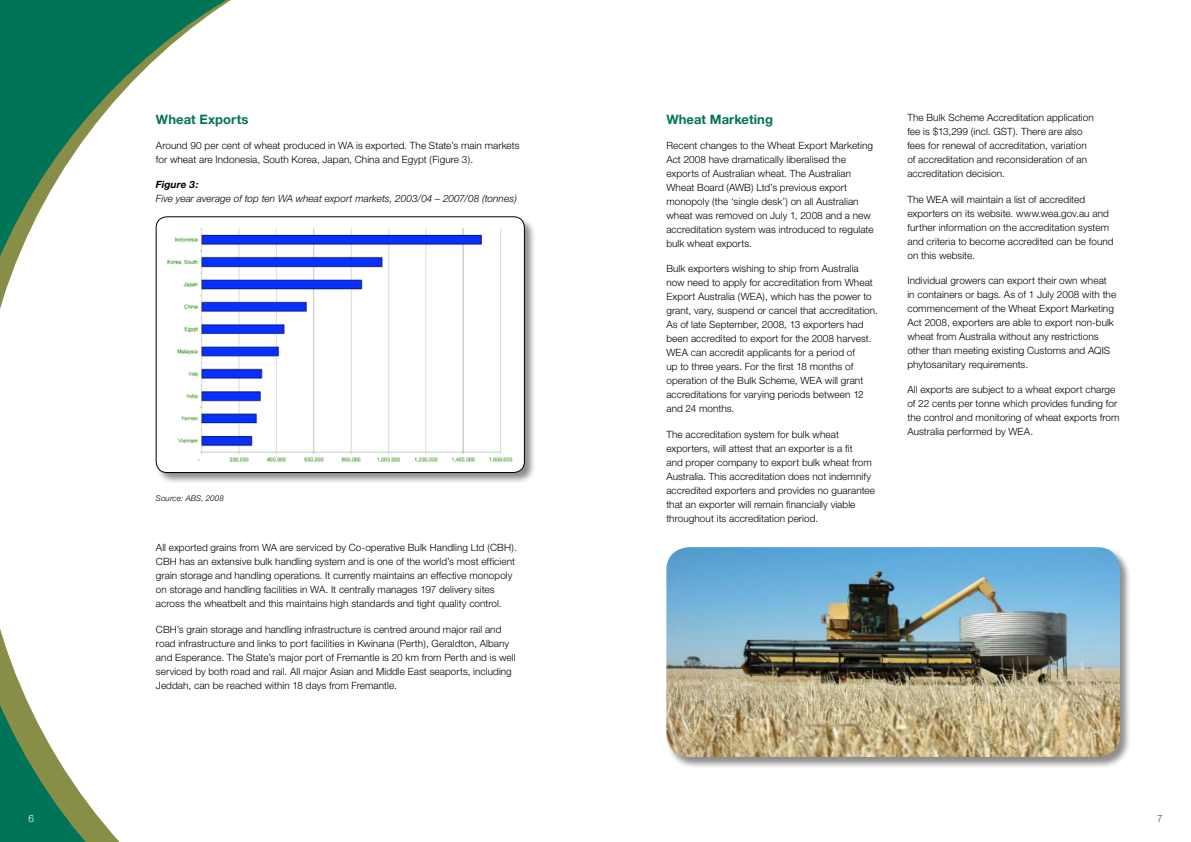
<style>
.page{position:relative;width:1191px;height:842px;background:#fff}
.page>*{position:absolute;margin:0;border:0;box-sizing:border-box;transform-origin:0 0}
.t1{font:700 13px "Helvetica Neue";letter-spacing:.005em;color:#007457}
.t2{font:300 10px/14px "Helvetica Neue";letter-spacing:.005em;color:#000}
.t3{font:italic 300 10px "Helvetica Neue";letter-spacing:.005em;color:#000}
.t4{font:italic 700 10px "Helvetica Neue";letter-spacing:.005em;color:#000}
.t5{font:300 10px "Helvetica Neue";color:#fff}
.t6{font:300 10px "Helvetica Neue";color:#007457}
.t7{font:italic 300 8px "Helvetica Neue";letter-spacing:.01em;color:#000}
</style>
<div class="page">
<svg style="left:0;top:0;width:231px;height:842px"></svg>
<div style="left:665px;top:546px;width:471px;height:227px;background:#000;opacity:.45"></div>
<img style="left:666px;top:547px;width:454px;height:210px">
<div style="left:155px;top:216px;width:385px;height:272px;background:#000;opacity:.45"></div>
<div style="left:156px;top:217px;width:368px;height:255px;background:#fff;border-radius:11px"></div>
<div style="left:156px;top:217px;width:368px;height:256px;border:1px solid #000;border-radius:11px"></div>
<img style="left:167px;top:228px;width:346px;height:235px">
<h1 class="t1" style="left:156px;top:111px;width:94px">Wheat Exports</h1>
<p class="t2" style="left:156px;top:138px;width:365px">Around 90 per cent of wheat produced in WA is exported. The State’s main markets for wheat are Indonesia, South Korea, Japan, China and Egypt (Figure 3).</p>
<p class="t4" style="left:156px;top:178px;width:44px">Figure 3:</p>
<p class="t3" style="left:156px;top:193px;width:362px">Five year average of top ten WA wheat export markets, 2003/04 – 2007/08 (tonnes)</p>
<p class="t7" style="left:156px;top:493px;width:69px">Source: ABS, 2008</p>
<p class="t2" style="left:156px;top:541px;width:362px">All exported grains from WA are serviced by Co-operative Bulk Handling Ltd (CBH).<br>CBH has an extensive bulk handling system and is one of the world’s most efficient grain storage and handling operations. It currently maintains an effective monopoly on storage and handling facilities in WA. It centrally manages 197 delivery sites across the wheatbelt and this maintains high standards and tight quality control.</p>
<p class="t2" style="left:156px;top:622px;width:361px">CBH’s grain storage and handling infrastructure is centred around major rail and road infrastructure and links to port facilities in Kwinana (Perth), Geraldton, Albany and Esperance. The State’s major port of Fremantle is 20 km from Perth and is well serviced by both road and rail. All major Asian and Middle East seaports, including Jeddah, can be reached within 18 days from Fremantle.</p>
<h1 class="t1" style="left:666px;top:111px;width:108px">Wheat Marketing</h1>
<p class="t2" style="left:666px;top:138px;width:209px">Recent changes to the Wheat Export Marketing Act 2008 have dramatically liberalised the exports of Australian wheat. The Australian Wheat Board (AWB) Ltd’s previous export monopoly (the ‘single desk’) on all Australian wheat was removed on July 1, 2008 and a new accreditation system was introduced to regulate bulk wheat exports.</p>
<p class="t2" style="left:666px;top:261px;width:213px">Bulk exporters wishing to ship from Australia now need to apply for accreditation from Wheat Export Australia (WEA), which has the power to grant, vary, suspend or cancel that accreditation.<br>As of late September, 2008, 13 exporters had been accredited to export for the 2008 harvest.<br>WEA can accredit applicants for a period of<br>up to three years. For the first 18 months of operation of the Bulk Scheme, WEA will grant accreditations for varying periods between 12 and 24 months.</p>
<p class="t2" style="left:666px;top:427px;width:210px">The accreditation system for bulk wheat exporters, will attest that an exporter is a fit<br>and proper company to export bulk wheat from Australia. This accreditation does not indemnify accredited exporters and provides no guarantee that an exporter will remain financially viable throughout its accreditation period.</p>
<p class="t2" style="left:907px;top:111px;width:188px">The Bulk Scheme Accreditation application fee is $13,299 (incl. GST). There are also fees for renewal of accreditation, variation of accreditation and reconsideration of an accreditation decision.</p>
<p class="t2" style="left:907px;top:192px;width:208px">The WEA will maintain a list of accredited exporters on its website. www.wea.gov.au and further information on the accreditation system and criteria to become accredited can be found on this website.</p>
<p class="t2" style="left:907px;top:273px;width:210px">Individual growers can export their own wheat in containers or bags. As of 1 July 2008 with the commencement of the Wheat Export Marketing Act 2008, exporters are able to export non-bulk wheat from Australia without any restrictions other than meeting existing Customs and AQIS phytosanitary requirements.</p>
<p class="t2" style="left:907px;top:383px;width:213px">All exports are subject to a wheat export charge of 22 cents per tonne which provides funding for the control and monitoring of wheat exports from Australia performed by WEA.</p>
<p class="t5" style="left:28px;top:812px;width:7px">6</p>
<p class="t6" style="left:1157px;top:812px;width:7px">7</p>
</div>
